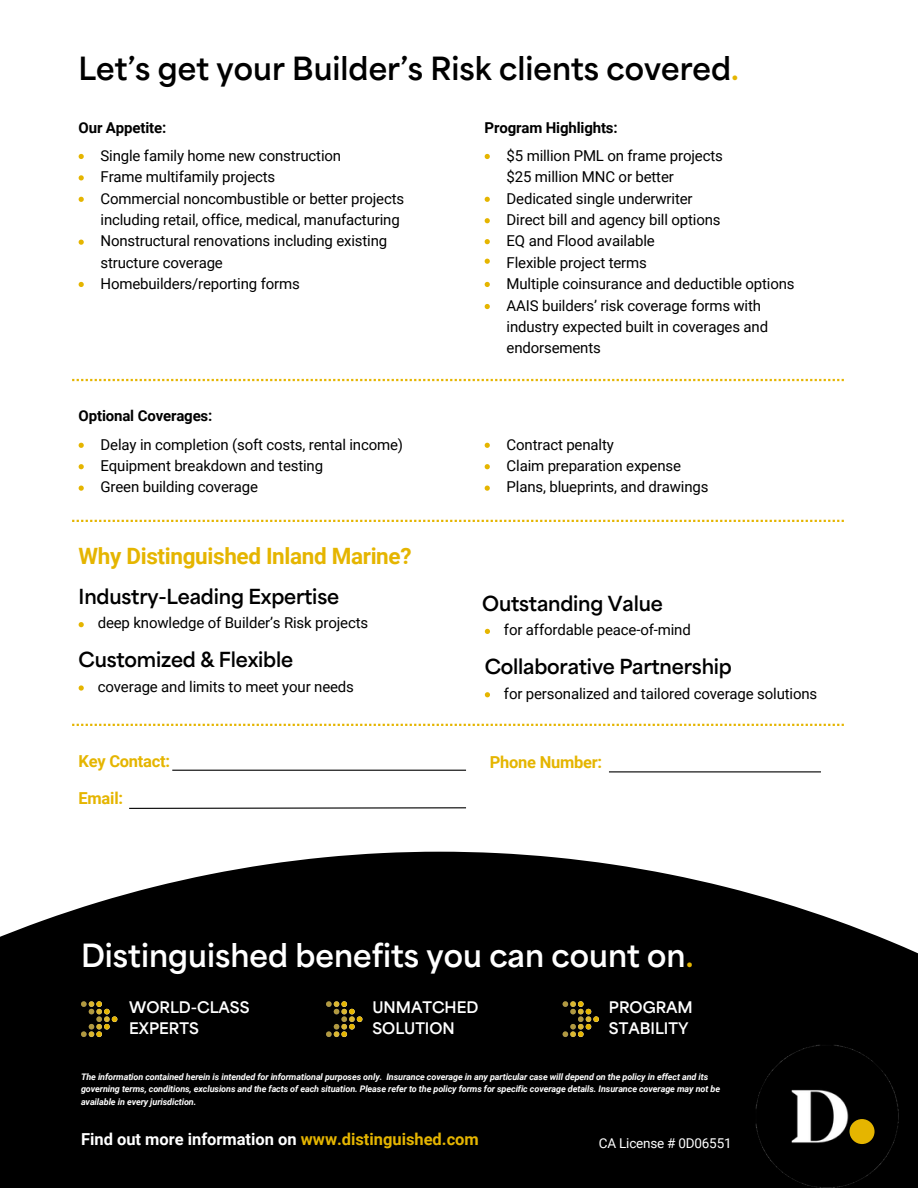
<style>
.page{position:relative;width:918px;height:1188px;background:#fff}
.page>*{position:absolute;margin:0;border:0;box-sizing:border-box;transform-origin:0 0}
.t1{font:800 30px "Area Normal";color:#000}
.t2{font:800 30px "Area Normal";color:#fff}
.t3{font:700 22.5px "Roboto";letter-spacing:-.015em;color:#e5b500}
.t4{font:800 19.5px "Area Normal";letter-spacing:-.01em;color:#000}
.t5{font:700 16.5px "Roboto";color:#fff}
.t6{font:700 16.5px "Roboto";letter-spacing:-.015em;color:#e5b500}
.t7{font:15px/21.3px "Roboto";letter-spacing:-.01em;color:#000}
.t8{font:800 15px/20.2px "Area Normal";color:#fff}
.t9{font:700 15px "Roboto";letter-spacing:-.01em;color:#000}
.t10{font:13.5px "Roboto";letter-spacing:-.015em;color:#fff}
.t11{font:italic 700 9px/12.8px "Roboto";letter-spacing:-.01em;color:#fff}
.s1{color:#e5b500}
</style>
<div class="page">
<svg style="left:72px;top:520px;width:772px;height:2px"></svg>
<svg style="left:485px;top:259px;width:5px;height:5px"></svg>
<svg style="left:485px;top:282px;width:5px;height:5px"></svg>
<svg style="left:79px;top:154px;width:5px;height:5px"></svg>
<svg style="left:485px;top:154px;width:5px;height:5px"></svg>
<svg style="left:79px;top:240px;width:5px;height:5px"></svg>
<svg style="left:79px;top:282px;width:5px;height:5px"></svg>
<svg style="left:79px;top:197px;width:5px;height:5px"></svg>
<svg style="left:485px;top:197px;width:5px;height:5px"></svg>
<svg style="left:79px;top:175px;width:5px;height:5px"></svg>
<svg style="left:485px;top:239px;width:5px;height:5px"></svg>
<svg style="left:485px;top:218px;width:5px;height:5px"></svg>
<svg style="left:0;top:852px;width:918px;height:336px;background:#191919"></svg>
<img style="left:737px;top:1036px;width:178px;height:152px">
<div style="left:850px;top:1119px;width:25px;height:25px;background:#e5b500;border-radius:50%"></div>
<svg style="left:81px;top:1001px;width:36px;height:36px"></svg>
<svg style="left:326px;top:1001px;width:36px;height:36px"></svg>
<svg style="left:563px;top:1001px;width:36px;height:36px"></svg>
<svg style="left:72px;top:379px;width:772px;height:2px"></svg>
<svg style="left:79px;top:443px;width:5px;height:5px"></svg>
<svg style="left:79px;top:486px;width:5px;height:5px"></svg>
<svg style="left:79px;top:464px;width:5px;height:5px"></svg>
<svg style="left:485px;top:443px;width:5px;height:5px"></svg>
<svg style="left:485px;top:486px;width:5px;height:5px"></svg>
<svg style="left:485px;top:464px;width:5px;height:5px"></svg>
<svg style="left:485px;top:304px;width:5px;height:5px"></svg>
<svg style="left:79px;top:622px;width:5px;height:5px"></svg>
<svg style="left:79px;top:685px;width:5px;height:6px"></svg>
<svg style="left:485px;top:629px;width:5px;height:5px"></svg>
<svg style="left:485px;top:692px;width:5px;height:5px"></svg>
<svg style="left:72px;top:724px;width:772px;height:2px"></svg>
<hr style="left:172px;top:770px;width:294px;height:1px;background:#000">
<svg style="left:129px;top:807px;width:337px;height:2px"></svg>
<hr style="left:609px;top:771px;width:212px;height:1px;background:#000">
<h1 class="t1" style="left:79px;top:56px;width:662px">Let’s get your Builder’s Risk clients covered<span class="s1">.</span></h1>
<h6 class="t9" style="left:79px;top:119px;width:89px">Our Appetite:</h6>
<p class="t9" style="left:485px;top:119px;width:135px">Program Highlights:</p>
<h6 class="t7" style="left:507px;top:145px;width:290px">$5 million PML on frame projects<br>$25 million MNC or better<br>Dedicated single underwriter<br>Direct bill and agency bill options<br>EQ and Flood available<br>Flexible project terms<br>Multiple coinsurance and deductible options<br>AAIS builders’ risk coverage forms with industry expected built in coverages and endorsements</h6>
<p class="t7" style="left:101px;top:145px;width:305px">Single family home new construction<br>Frame multifamily projects<br>Commercial noncombustible or better projects including retail, office, medical, manufacturing Nonstructural renovations including existing structure coverage</p>
<p class="t7" style="left:101px;top:273px;width:201px">Homebuilders/reporting forms</p>
<p class="t9" style="left:79px;top:407px;width:135px">Optional Coverages:</p>
<p class="t7" style="left:101px;top:434px;width:304px">Delay in completion (soft costs, rental income)<br>Equipment breakdown and testing</p>
<p class="t7" style="left:101px;top:477px;width:159px">Green building coverage</p>
<p class="t3" style="left:79px;top:543px;width:334px">Why Distinguished Inland Marine?</p>
<p class="t4" style="left:79px;top:588px;width:262px">Industry-Leading Expertise</p>
<h6 class="t7" style="left:98px;top:613px;width:272px">deep knowledge of Builder’s Risk projects</h6>
<p class="t4" style="left:79px;top:651px;width:216px">Customized &amp; Flexible</p>
<p class="t7" style="left:98px;top:676px;width:258px">coverage and limits to meet your needs</p>
<p class="t6" style="left:79px;top:752px;width:93px">Key Contact:</p>
<h6 class="t6" style="left:79px;top:789px;width:46px">Email:</h6>
<p class="t7" style="left:507px;top:434px;width:176px">Contract penalty<br>Claim preparation expense</p>
<p class="t7" style="left:507px;top:477px;width:203px">Plans, blueprints, and drawings</p>
<p class="t4" style="left:482px;top:595px;width:182px">Outstanding Value</p>
<p class="t7" style="left:504px;top:619px;width:188px">for affordable peace-of-mind</p>
<p class="t4" style="left:485px;top:658px;width:249px">Collaborative Partnership</p>
<p class="t7" style="left:504px;top:683px;width:315px">for personalized and tailored coverage solutions</p>
<p class="t6" style="left:490px;top:753px;width:114px">Phone Number:</p>
<p class="t2" style="left:81px;top:943px;width:614px">Distinguished benefits you can count on<span class="s1">.</span></p>
<p class="t8" style="left:129px;top:999px;width:122px">WORLD-CLASS<br>EXPERTS</p>
<p class="t8" style="left:372px;top:999px;width:108px">UNMATCHED<br>SOLUTION</p>
<p class="t8" style="left:609px;top:999px;width:85px">PROGRAM<br>STABILITY</p>
<p class="t11" style="left:81px;top:1070px;width:641px">The information contained herein is intended for informational purposes only. Insurance coverage in any particular case will depend on the policy in effect and its governing terms, conditions, exclusions and the facts of each situation. Please refer to the policy forms for specific coverage details. Insurance coverage may not be available in every jurisdiction.</p>
<p class="t5" style="left:81px;top:1129px;width:399px">Find out more information on <span class="s1">www.distinguished.com</span></p>
<h2 class="t10" style="left:599px;top:1135px;width:134px">CA License # 0D06551</h2>
</div>
